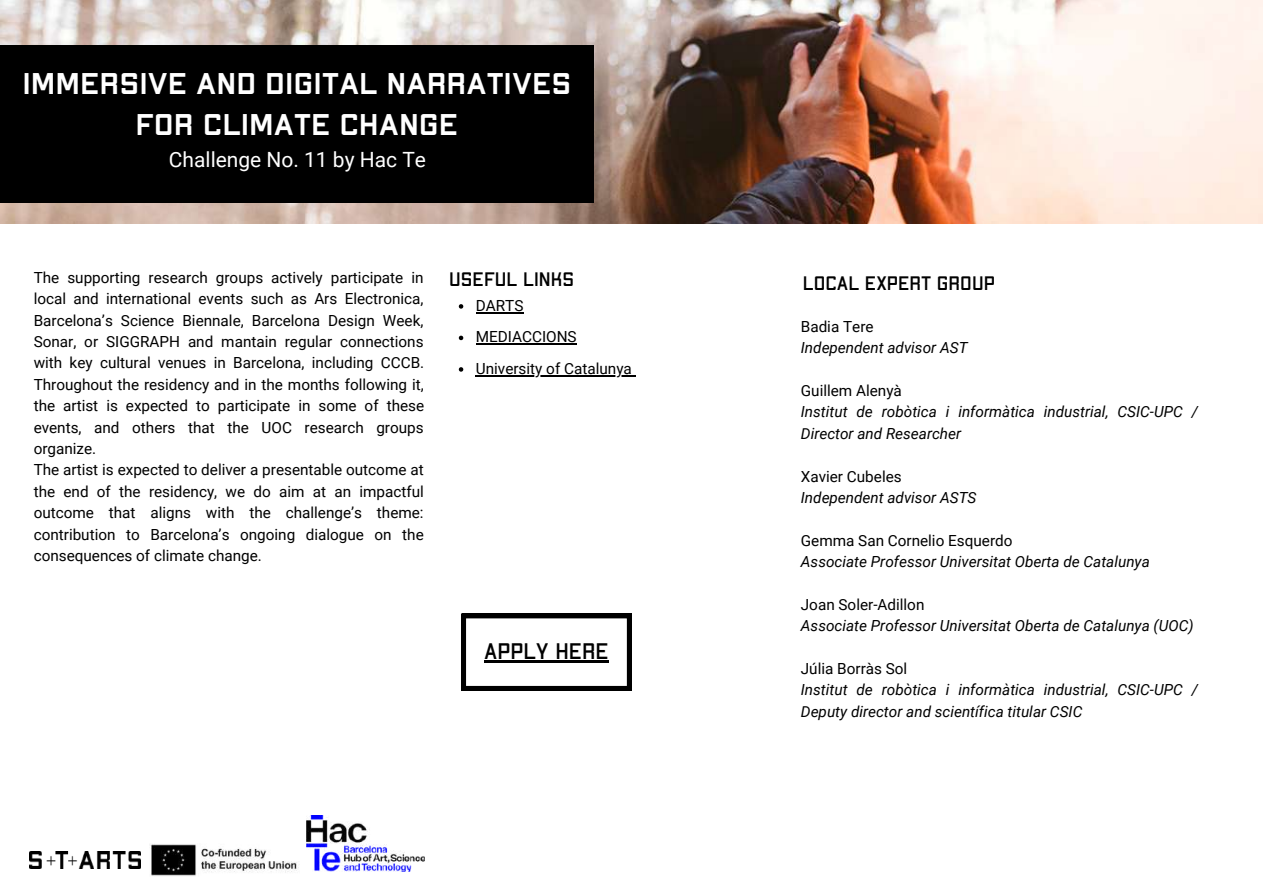
<style>
.page{position:relative;width:1263px;height:894px;background:#fff}
.page>*{position:absolute;margin:0;border:0;box-sizing:border-box;transform-origin:0 0}
.t1{font:700 expanded 29.85px/41.5px "Apex Mk 2";color:#fff;text-align:center}
.t2{font:22.5px "Apex Mk 2";color:#000}
.t3{font:21px "Roboto";color:#fff}
.t4{font:19.5px "Apex Mk 2";color:#000}
.t5{font:15.3px/21.3px "Roboto";color:#000}
.t6{font:italic 15.3px/21.3px "Roboto";color:#000}
</style>
<div class="page">
<img style="left:0;top:0;width:1263px;height:224px">
<div style="left:0;top:45px;width:594px;height:157px;background:#000"></div>
<img style="left:29px;top:851px;width:112px;height:17px">
<img style="left:150px;top:844px;width:149px;height:31px">
<img style="left:307px;top:815px;width:117px;height:56px">
<svg style="left:459px;top:304px;width:4px;height:4px"></svg>
<hr style="left:476px;top:312px;width:47px;height:1px;background:#000">
<svg style="left:459px;top:335px;width:4px;height:5px"></svg>
<hr style="left:476px;top:343px;width:101px;height:1px;background:#000">
<svg style="left:459px;top:367px;width:4px;height:4px"></svg>
<hr style="left:476px;top:375px;width:156px;height:1px;background:#000">
<svg style="left:462px;top:613px;width:169px;height:77px"></svg>
<hr style="left:484px;top:659px;width:125px;height:3px;background:#000">
<h1 class="t1" style="left:22px;top:64px;width:550px">IMMERSIVE AND DIGITAL NARRATIVES<br>FOR CLIMATE CHANGE</h1>
<h3 class="t3" style="left:169px;top:147px;width:259px">Challenge No. 11 by Hac Te</h3>
<p class="t5" style="left:34px;top:267px;width:392px">The supporting research groups actively participate in local and international events such as Ars Electronica, Barcelona’s Science Biennale, Barcelona Design Week, Sonar, or SIGGRAPH and mantain regular connections with key cultural venues in Barcelona, including CCCB.<br>Throughout the residency and in the months following it, the artist is expected to participate in some of these events, and others that the UOC research groups organize.<br>The artist is expected to deliver a presentable outcome at the end of the residency, we do aim at an impactful outcome that aligns with the challenge’s theme: contribution to Barcelona’s ongoing dialogue on the consequences of climate change.</p>
<p class="t4" style="left:449px;top:270px;width:126px">USEFUL LINKS</p>
<p class="t5" style="left:476px;top:290px;width:158px;line-height:31.5px">DARTS<br>MEDIACCIONS<br>University of Catalunya</p>
<h2 class="t2" style="left:484px;top:640px;width:126px">APPLY HERE</h2>
<p class="t4" style="left:803px;top:274px;width:193px">LOCAL EXPERT GROUP</p>
<p class="t5" style="left:801px;top:316px;width:74px">Badia Tere</p>
<p class="t6" style="left:801px;top:337px;width:168px">Independent advisor AST</p>
<p class="t5" style="left:801px;top:380px;width:103px">Guillem Alenyà</p>
<p class="t6" style="left:801px;top:401px;width:399px">Institut de robòtica i informàtica industrial, CSIC-UPC /<br>Director and Researcher</p>
<p class="t5" style="left:801px;top:465px;width:102px">Xavier Cubeles</p>
<p class="t6" style="left:801px;top:487px;width:177px">Independent advisor ASTS</p>
<p class="t5" style="left:801px;top:529px;width:213px">Gemma San Cornelio Esquerdo</p>
<p class="t6" style="left:801px;top:551px;width:350px">Associate Professor Universitat Oberta de Catalunya</p>
<p class="t5" style="left:801px;top:594px;width:125px">Joan Soler-Adillon</p>
<p class="t6" style="left:801px;top:615px;width:394px">Associate Professor Universitat Oberta de Catalunya (UOC)</p>
<p class="t5" style="left:801px;top:658px;width:108px">Júlia Borràs Sol</p>
<p class="t6" style="left:801px;top:679px;width:399px">Institut de robòtica i informàtica industrial, CSIC-UPC /<br>Deputy director and scientífica titular CSIC</p>
</div>
